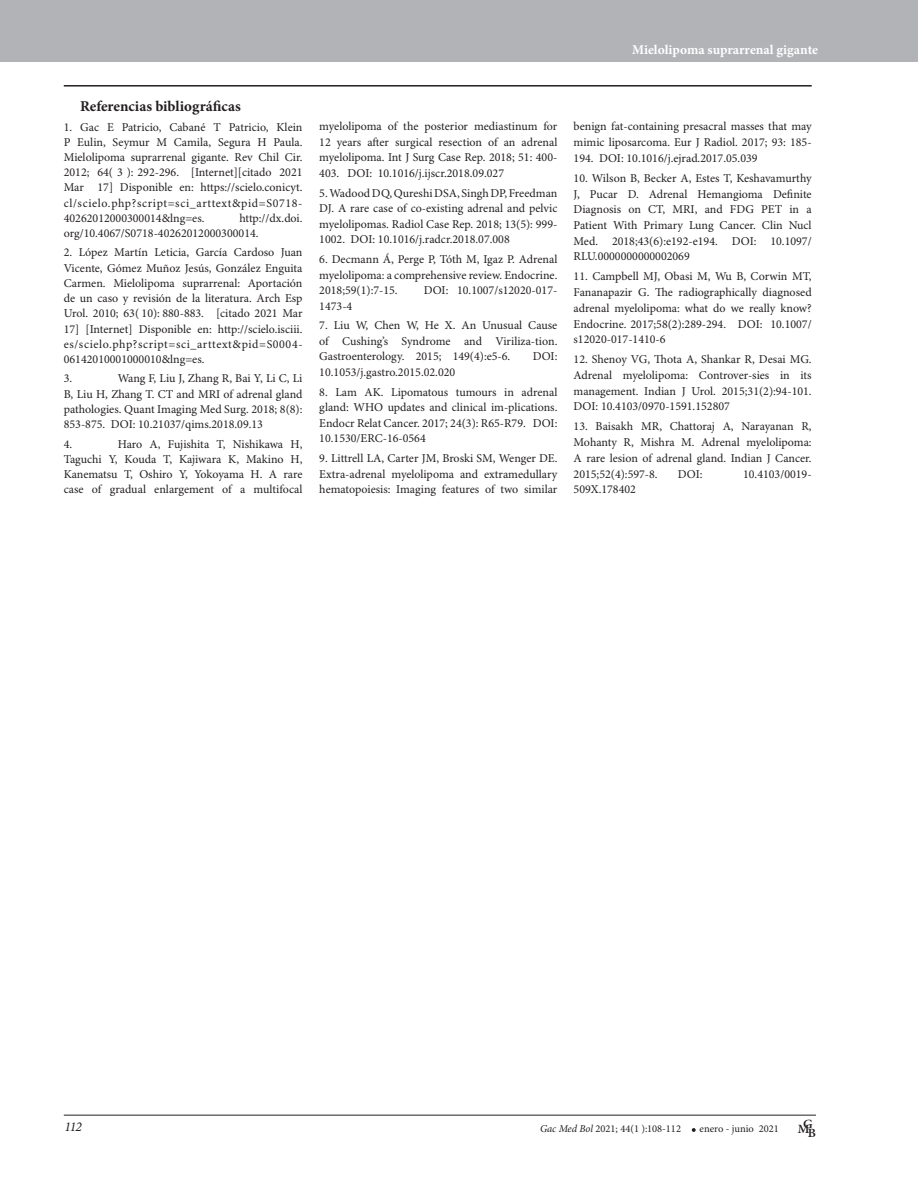
<style>
.page{position:relative;width:918px;height:1188px;background:#fff}
.page>*{position:absolute;margin:0;border:0;box-sizing:border-box;transform-origin:0 0}
.t1{font:700 15px "Minion Pro";color:#231f20}
.t2{font:700 13.5px "Minion Pro";color:#fff}
.t3{font:italic 13.5px "Minion Pro";color:#231f20}
.t4{font:600 12.6px "Minion Pro";color:#231f20;scale:1.05 1}
.t5{font:12px/15.1px "Minion Pro";color:#231f20;text-align:justify}
.t6{font:10.5px "Minion Pro";color:#231f20}
.s1{font-style:italic}
</style>
<div class="page">
<div style="left:0;top:1px;width:918px;height:61px;background:#b2b3b7"></div>
<hr style="left:64px;top:1115px;width:752px;height:1px;background:#231f20">
<svg style="left:692px;top:1128px;width:4px;height:4px"></svg>
<hr style="left:64px;top:85px;width:748px;height:2px;background:#231f20">
<p class="t2" style="left:632px;top:40px;width:187px">Mielolipoma suprarrenal gigante</p>
<p class="t1" style="left:80px;top:95px;width:162px">Referencias bibliográficas</p>
<p class="t5" style="left:64px;top:120px;width:240px">1. Gac E Patricio, Cabané T Patricio, Klein P Eulin, Seymur M Camila, Segura H Paula.<br>Mielolipoma suprarrenal gigante. Rev Chil Cir.<br>2012; 64( 3 ): 292-296. [Internet][citado 2021<br>Mar 17] Disponible en: https://scielo.conicyt. cl/scielo.php?script=sci_arttext&amp;pid=S0718- 40262012000300014&amp;lng=es.</p>
<p class="t5" style="left:64px;top:211px;width:240px;text-indent:176px">http://dx.doi. org/10.4067/S0718-40262012000300014.</p>
<p class="t5" style="left:64px;top:246px;width:240px">2. López Martín Leticia, García Cardoso Juan Vicente, Gómez Muñoz Jesús, González Enguita Carmen. Mielolipoma suprarrenal: Aportación de un caso y revisión de la literatura. Arch Esp Urol. 2010; 63( 10): 880-883. [citado 2021 Mar 17] [Internet] Disponible en: http://scielo.isciii. es/scielo.php?script=sci_arttext&amp;pid=S0004- 06142010001000010&amp;lng=es.</p>
<p class="t5" style="left:64px;top:372px;width:10px">3.</p>
<p class="t5" style="left:64px;top:372px;width:240px;text-indent:54px">Wang F, Liu J, Zhang R, Bai Y, Li C, Li B, Liu H, Zhang T. CT and MRI of adrenal gland pathologies. Quant Imaging Med Surg. 2018; 8(8):<br>853-875. DOI: 10.21037/qims.2018.09.13</p>
<p class="t5" style="left:64px;top:437px;width:10px">4.</p>
<p class="t5" style="left:64px;top:437px;width:240px;text-indent:54px">Haro A, Fujishita T, Nishikawa H, Taguchi Y, Kouda T, Kajiwara K, Makino H, Kanematsu T, Oshiro Y, Yokoyama H. A rare case of gradual enlargement of a multifocal</p>
<p class="t5" style="left:319px;top:119px;width:240px;line-height:15.6px">myelolipoma of the posterior mediastinum for 12 years after surgical resection of an adrenal myelolipoma. Int J Surg Case Rep. 2018; 51: 400- 403. DOI: 10.1016/j.ijscr.2018.09.027</p>
<p class="t5" style="left:319px;top:186px;width:240px;line-height:15.6px">5. Wadood DQ, Qureshi DSA, Singh DP, Freedman DJ. A rare case of co-existing adrenal and pelvic myelolipomas. Radiol Case Rep. 2018; 13(5): 999- 1002. DOI: 10.1016/j.radcr.2018.07.008</p>
<p class="t5" style="left:319px;top:252px;width:240px;line-height:15.6px">6. Decmann Á, Perge P, Tóth M, Igaz P. Adrenal myelolipoma: a comprehensive review. Endocrine.<br>2018;59(1):7-15.</p>
<p class="t5" style="left:424px;top:283px;width:135px">DOI: 10.1007/s12020-017-</p>
<p class="t5" style="left:319px;top:299px;width:35px">1473-4</p>
<p class="t5" style="left:319px;top:318px;width:240px;line-height:15.6px">7. Liu W, Chen W, He X. An Unusual Cause of Cushing’s Syndrome and Viriliza-tion.<br>Gastroenterology. 2015; 149(4):e5-6.</p>
<p class="t5" style="left:533px;top:350px;width:26px">DOI:</p>
<p class="t5" style="left:319px;top:365px;width:137px">10.1053/j.gastro.2015.02.020</p>
<p class="t5" style="left:319px;top:385px;width:240px;line-height:15.6px">8. Lam AK. Lipomatous tumours in adrenal gland: WHO updates and clinical im-plications.<br>Endocr Relat Cancer. 2017; 24(3): R65-R79. DOI:<br>10.1530/ERC-16-0564</p>
<p class="t5" style="left:319px;top:451px;width:240px;line-height:15.6px">9. Littrell LA, Carter JM, Broski SM, Wenger DE.<br>Extra-adrenal myelolipoma and extramedullary hematopoiesis: Imaging features of two similar</p>
<p class="t5" style="left:574px;top:119px;width:240px;line-height:15.8px">benign fat-containing presacral masses that may mimic liposarcoma. Eur J Radiol. 2017; 93: 185- 194. DOI: 10.1016/j.ejrad.2017.05.039</p>
<p class="t5" style="left:574px;top:171px;width:240px;line-height:15.8px">10. Wilson B, Becker A, Estes T, Keshavamurthy J, Pucar D. Adrenal Hemangioma Definite Diagnosis on CT, MRI, and FDG PET in a Patient With Primary Lung Cancer. Clin Nucl Med. 2018;43(6):e192-e194. DOI: 10.1097/ RLU.0000000000002069</p>
<p class="t5" style="left:574px;top:269px;width:240px;line-height:15.8px">11. Campbell MJ, Obasi M, Wu B, Corwin MT, Fananapazir G. The radiographically diagnosed adrenal myelolipoma: what do we really know?<br>Endocrine. 2017;58(2):289-294. DOI: 10.1007/ s12020-017-1410-6</p>
<p class="t5" style="left:574px;top:352px;width:240px;line-height:15.8px">12. Shenoy VG, Thota A, Shankar R, Desai MG.<br>Adrenal myelolipoma: Controver-sies in its management. Indian J Urol. 2015;31(2):94-101.<br>DOI: 10.4103/0970-1591.152807</p>
<p class="t5" style="left:574px;top:419px;width:240px;line-height:15.8px">13. Baisakh MR, Chattoraj A, Narayanan R, Mohanty R, Mishra M. Adrenal myelolipoma:<br>A rare lesion of adrenal gland. Indian J Cancer.<br>2015;52(4):597-8.</p>
<p class="t5" style="left:678px;top:467px;width:26px">DOI:</p>
<p class="t5" style="left:743px;top:467px;width:70px">10.4103/0019-</p>
<p class="t5" style="left:574px;top:482px;width:64px">509X.178402</p>
<p class="t3" style="left:64px;top:1118px;width:19px">112</p>
<p class="t4" style="left:798px;top:1118px;width:16px">MG</p>
<p class="t6" style="left:540px;top:1123px;width:143px"><span class="s1">Gac Med Bol</span> 2021; 44(1 ):108-112</p>
<p class="t6" style="left:700px;top:1123px;width:81px">enero - junio 2021</p>
<p class="t4" style="left:808px;top:1124px;width:9px">B</p>
</div>
